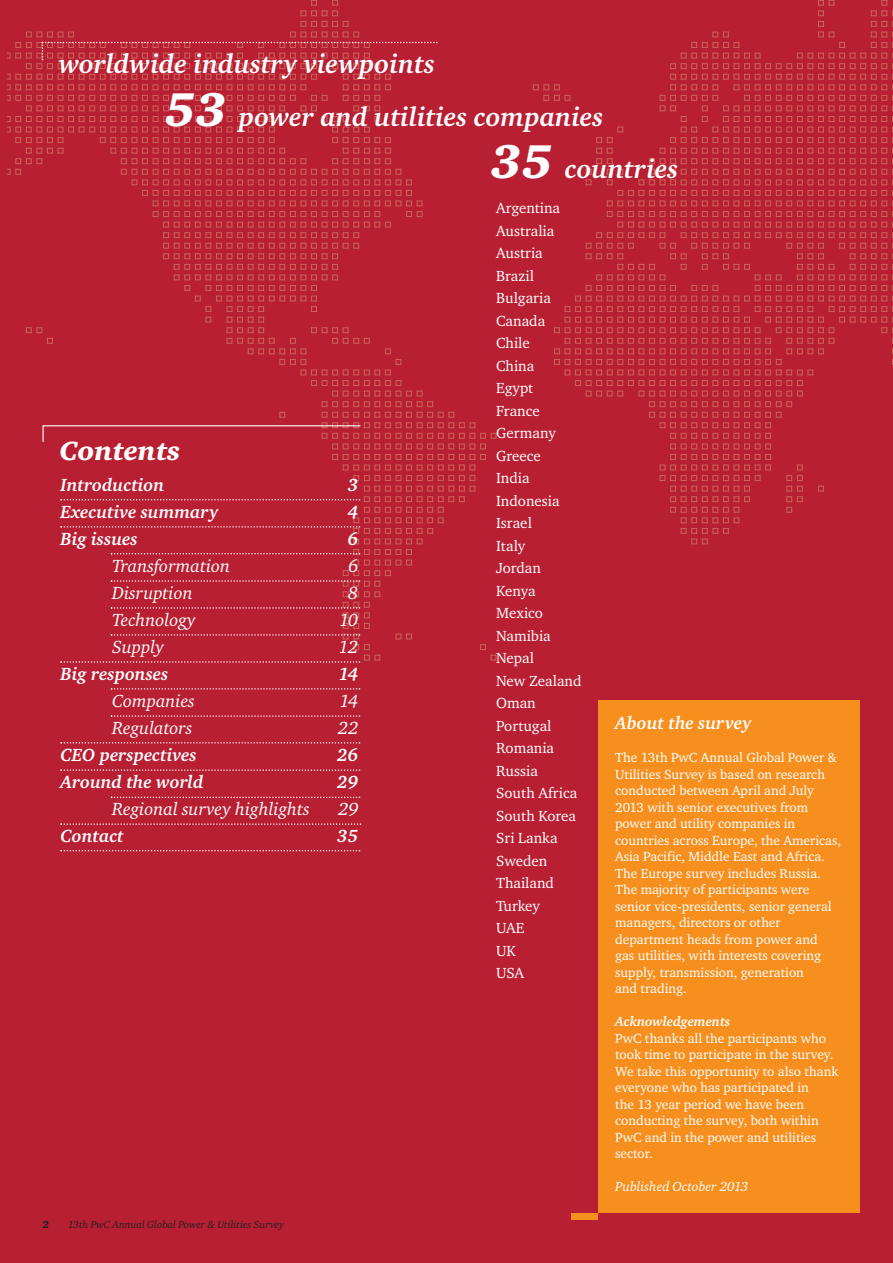
<style>
.page{position:relative;width:893px;height:1263px;background:#b91f33}
.page>*{position:absolute;margin:0;border:0;box-sizing:border-box;transform-origin:0 0}
.t1{font:italic 700 27px "Charter ITC";color:#fff}
.t2{font:27px "Charter ITC Blac Ital";color:#fff}
.t3{font:italic 700 18px "Charter ITC";color:#fff}
.t4{font:italic 18px "Charter ITC";color:#fff}
.t5{font:15px/22.5px "Charter ITC";color:#fff}
.t6{font:13.5px/16.5px "Charter ITC";color:#fff}
.t7{font:italic 13.5px "Charter ITC";color:#fff}
.t8{font:italic 700 13.5px "Charter ITC";color:#fff}
.t9{font:italic 10.5px "Charter ITC";color:#231f20}
.t10{font:10.5px "Charter ITC Blac Ital";color:#231f20}
.s1{font-family:"Charter ITC Blac Ital";font-weight:400;font-style:normal;font-size:48.6px}
</style>
<div class="page">
<svg style="left:533px;top:0;width:360px;height:544px"></svg>
<div style="left:598px;top:700px;width:262px;height:513px;background:#f68f1e"></div>
<div style="left:572px;top:1213px;width:26px;height:7px;background:#f68f1e"></div>
<svg style="left:111px;top:688px;width:249px;height:2px"></svg>
<svg style="left:111px;top:797px;width:249px;height:1px"></svg>
<svg style="left:60px;top:850px;width:300px;height:1px"></svg>
<svg style="left:60px;top:823px;width:301px;height:2px"></svg>
<svg style="left:111px;top:715px;width:249px;height:2px"></svg>
<svg style="left:61px;top:742px;width:299px;height:1px"></svg>
<svg style="left:60px;top:769px;width:300px;height:2px"></svg>
<svg style="left:7px;top:0;width:489px;height:663px"></svg>
<h1 class="t1" style="left:59px;top:48px;width:378px">worldwide industry viewpoints</h1>
<h1 class="t1" style="left:165px;top:100px;width:440px"><span class="s1">53</span> power and utilities companies</h1>
<h1 class="t1" style="left:491px;top:153px;width:189px"><span class="s1">35</span> countries</h1>
<h1 class="t2" style="left:60px;top:435px;width:122px">Contents</h1>
<h2 class="t3" style="left:61px;top:474px;width:105px">Introduction</h2>
<h2 class="t3" style="left:348px;top:474px;width:12px">3</h2>
<h2 class="t3" style="left:61px;top:501px;width:159px">Executive summary</h2>
<h2 class="t3" style="left:348px;top:501px;width:12px">4</h2>
<h2 class="t3" style="left:61px;top:528px;width:79px">Big issues</h2>
<h2 class="t3" style="left:348px;top:528px;width:12px">6</h2>
<h2 class="t4" style="left:112px;top:555px;width:120px">Transformation</h2>
<h2 class="t4" style="left:348px;top:555px;width:12px">6</h2>
<h2 class="t4" style="left:112px;top:582px;width:82px">Disruption</h2>
<h2 class="t4" style="left:348px;top:582px;width:12px">8</h2>
<h2 class="t4" style="left:112px;top:609px;width:85px">Technology</h2>
<h2 class="t4" style="left:339px;top:609px;width:20px">10</h2>
<h2 class="t4" style="left:112px;top:636px;width:53px">Supply</h2>
<h2 class="t4" style="left:339px;top:636px;width:21px">12</h2>
<h2 class="t3" style="left:61px;top:663px;width:109px">Big responses</h2>
<h2 class="t3" style="left:338px;top:663px;width:21px">14</h2>
<h2 class="t4" style="left:112px;top:690px;width:84px">Companies</h2>
<h2 class="t4" style="left:340px;top:690px;width:20px">14</h2>
<h2 class="t4" style="left:112px;top:717px;width:82px">Regulators</h2>
<h2 class="t4" style="left:338px;top:717px;width:22px">22</h2>
<h2 class="t3" style="left:61px;top:744px;width:138px">CEO perspectives</h2>
<h2 class="t3" style="left:337px;top:744px;width:23px">26</h2>
<h2 class="t3" style="left:61px;top:771px;width:144px">Around the world</h2>
<h2 class="t3" style="left:337px;top:771px;width:23px">29</h2>
<h2 class="t4" style="left:112px;top:798px;width:199px">Regional survey highlights</h2>
<h2 class="t4" style="left:338px;top:798px;width:22px">29</h2>
<h2 class="t3" style="left:61px;top:825px;width:65px">Contact</h2>
<h2 class="t3" style="left:337px;top:825px;width:23px">35</h2>
<p class="t10" style="left:43px;top:1218px;width:8px">2</p>
<p class="t9" style="left:68px;top:1218px;width:218px">13th PwC Annual Global Power &amp; Utilities Survey</p>
<p class="t5" style="left:496px;top:197px;width:87px">Argentina<br>Australia<br>Austria<br>Brazil<br>Bulgaria<br>Canada<br>Chile<br>China<br>Egypt<br>France<br>Germany<br>Greece<br>India<br>Indonesia<br>Israel<br>Italy<br>Jordan<br>Kenya<br>Mexico<br>Namibia<br>Nepal<br>New Zealand<br>Oman<br>Portugal<br>Romania<br>Russia<br>South Africa<br>South Korea<br>Sri Lanka<br>Sweden<br>Thailand<br>Turkey<br>UAE<br>UK<br>USA</p>
<h2 class="t3" style="left:615px;top:712px;width:138px">About the survey</h2>
<p class="t6" style="left:615px;top:749px;width:228px">The 13th PwC Annual Global Power &amp; Utilities Survey is based on research conducted between April and July 2013 with senior executives from power and utility companies in countries across Europe, the Americas, Asia Pacific, Middle East and Africa.<br>The Europe survey includes Russia.<br>The majority of participants were senior vice-presidents, senior general managers, directors or other department heads from power and<br>gas utilities, with interests covering supply, transmission, generation<br>and trading.</p>
<p class="t8" style="left:615px;top:1014px;width:117px">Acknowledgements</p>
<p class="t6" style="left:615px;top:1030px;width:225px">PwC thanks all the participants who took time to participate in the survey.<br>We take this opportunity to also thank everyone who has participated in<br>the 13 year period we have been conducting the survey, both within<br>PwC and in the power and utilities sector.</p>
<p class="t7" style="left:615px;top:1179px;width:135px">Published October 2013</p>
</div>
